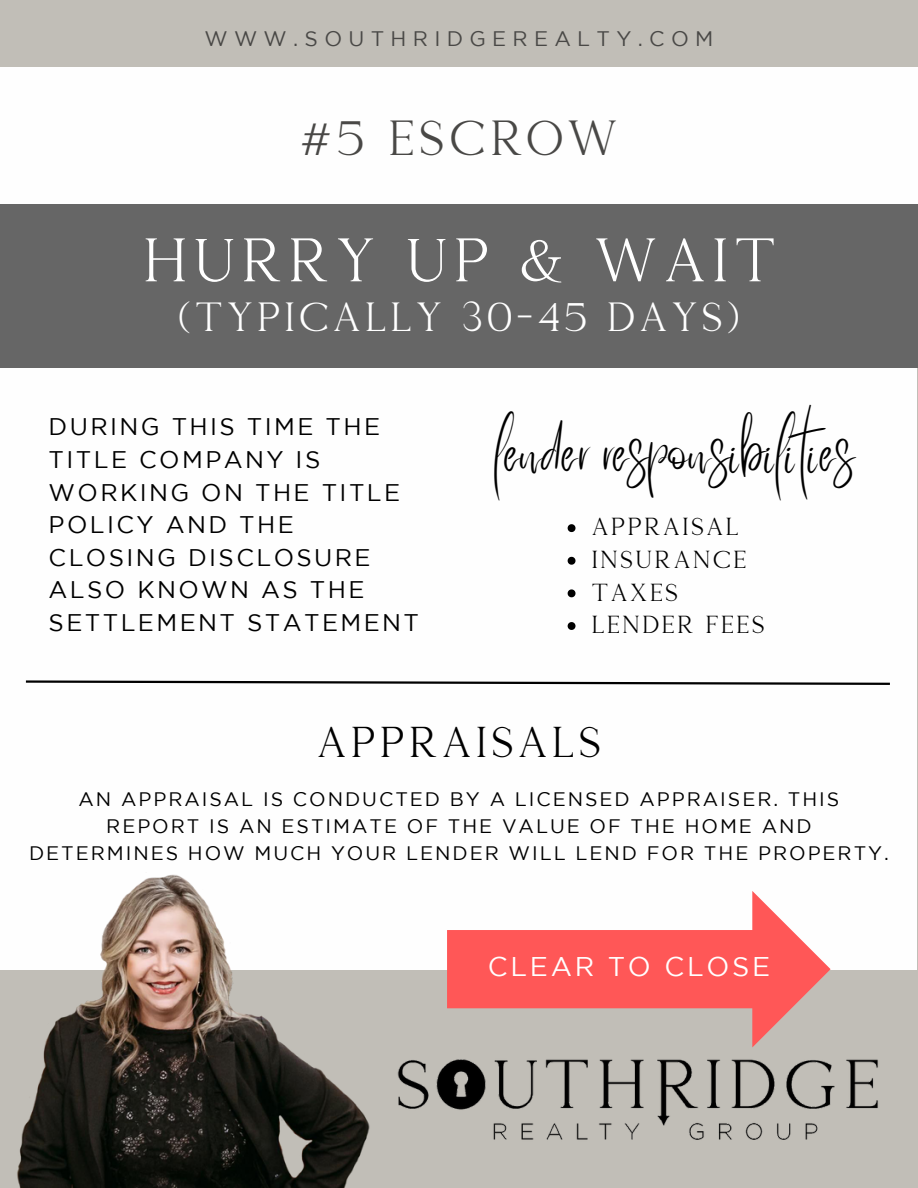
<style>
.page{position:relative;width:918px;height:1188px;background:#c1beb7}
.page>*{position:absolute;margin:0;border:0;box-sizing:border-box;transform-origin:0 0}
.t1{font:60px "Montage Serif Font";letter-spacing:.285em;color:#fff}
.t2{font:48px "Montage Serif Font";color:#494846}
.t3{font:46.5px "Better Saturday";color:#000}
.t4{font:42px "Montage Serif Font";letter-spacing:.295em;color:#000}
.t5{font:39.6px "Montage Serif Font";color:#fff}
.t6{font:27px "Gotham";letter-spacing:.1em;color:#fff}
.t7{font:24px/32.7px "Gotham";letter-spacing:.1em;color:#000}
.t8{font:24px/32.7px "Montage Serif Font";color:#000}
.t9{font:21px "Gotham";letter-spacing:.3em;color:#494846}
.t10{font:19.5px/27px "Gotham";letter-spacing:.1em;color:#000;text-align:center}
</style>
<div class="page">
<img style="left:397px;top:1047px;width:481px;height:93px">
<div style="left:0;top:156px;width:917px;height:813px;background:#fefefe"></div>
<img style="left:0;top:874px;width:376px;height:314px">
<div style="left:0;top:68px;width:918px;height:137px;background:#fefefe"></div>
<div style="left:0;top:205px;width:918px;height:163px;background:#666"></div>
<svg style="left:447px;top:891px;width:384px;height:156px"></svg>
<svg style="left:568px;top:524px;width:8px;height:8px"></svg>
<svg style="left:568px;top:557px;width:8px;height:8px"></svg>
<svg style="left:568px;top:589px;width:8px;height:8px"></svg>
<svg style="left:568px;top:622px;width:8px;height:8px"></svg>
<svg style="left:25px;top:680px;width:865px;height:5px"></svg>
<p class="t9" style="left:205px;top:31px;width:510px">WWW.SOUTHRIDGEREALTY.COM</p>
<h2 class="t2" style="left:298px;top:107px;width:324px">#5 ESCROW</h2>
<h1 class="t1" style="left:140px;top:221px;width:622px">HURRY UP &amp; WAIT</h1>
<h3 class="t5" style="left:176px;top:291px;width:567px">(TYPICALLY 30-45 DAYS)</h3>
<p class="t7" style="left:49px;top:412px;width:372px">DURING THIS TIME THE<br>TITLE COMPANY IS<br>WORKING ON THE TITLE<br>POLICY AND THE<br>CLOSING DISCLOSURE<br>ALSO KNOWN AS THE<br>SETTLEMENT STATEMENT</p>
<h3 class="t3" style="left:496px;top:444px;width:362px">lender responsibilities</h3>
<p class="t8" style="left:590px;top:509px;width:177px">APPRAISAL<br>INSURANCE<br>TAXES<br>LENDER FEES</p>
<h3 class="t4" style="left:315px;top:715px;width:282px">APPRAISALS</h3>
<p class="t10" style="left:29px;top:787px;width:861px">AN APPRAISAL IS CONDUCTED BY A LICENSED APPRAISER. THIS<br>REPORT IS AN ESTIMATE OF THE VALUE OF THE HOME AND<br>DETERMINES HOW MUCH YOUR LENDER WILL LEND FOR THE PROPERTY.</p>
<h3 class="t6" style="left:488px;top:957px;width:284px">CLEAR TO CLOSE</h3>
</div>
